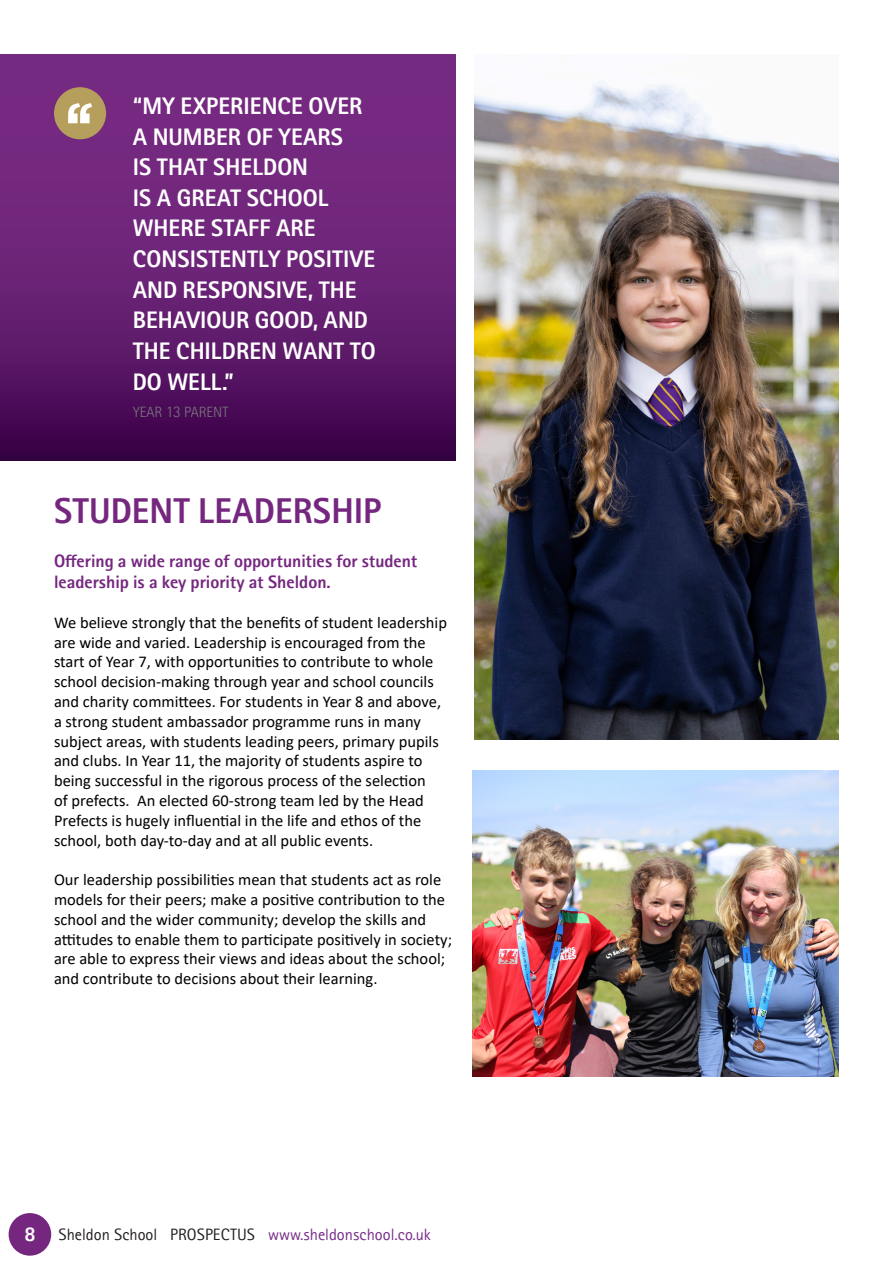
<style>
.page{position:relative;width:893px;height:1263px;background:#fff}
.page>*{position:absolute;margin:0;border:0;box-sizing:border-box;transform-origin:0 0}
.t1{font:700 36px "Rotis II Sans Pro";color:#75277f}
.t2{font:700 24px/30.6px "Rotis II Sans Pro";color:#fff}
.t3{font:700 18px/21.6px "Rotis II Sans Pro";color:#75277f}
.t4{font:16.5px/19.8px "Calibri";color:#000}
.t5{font:16.5px "Rotis II Sans Pro";color:#231f20}
.t6{font:300 15px "Rotis II Sans Pro";color:#7f7f7f}
.s1{font-weight:700;font-size:19.35px;color:#fff}
.s2{color:#772e89}
</style>
<div class="page">
<img style="left:474px;top:80px;width:365px;height:659px">
<img style="left:472px;top:770px;width:367px;height:307px">
<svg style="left:0;top:54px;width:455px;height:406px;background:#641e70"></svg>
<div style="left:54px;top:87px;width:52px;height:52px;background:#b69f5c;border-radius:50%"></div>
<svg style="left:68px;top:103px;width:24px;height:20px"></svg>
<div style="left:9px;top:1213px;width:42px;height:43px;background:#75277f;border-radius:50%"></div>
<p class="t2" style="left:133px;top:91px;width:244px">“MY EXPERIENCE OVER<br>A NUMBER OF YEARS<br>IS THAT SHELDON<br>IS A GREAT SCHOOL<br>WHERE STAFF ARE<br>CONSISTENTLY POSITIVE<br>AND RESPONSIVE, THE<br>BEHAVIOUR GOOD, AND<br>THE CHILDREN WANT TO<br>DO WELL.”</p>
<p class="t6" style="left:133px;top:404px;width:97px">YEAR 13 PARENT</p>
<p class="t1" style="left:54px;top:491px;width:329px">STUDENT LEADERSHIP</p>
<p class="t3" style="left:54px;top:550px;width:365px">Offering a wide range of opportunities for student leadership is a key priority at Sheldon.</p>
<p class="t4" style="left:54px;top:612px;width:395px">We believe strongly that the benefits of student leadership are wide and varied. Leadership is encouraged from the start of Year 7, with opportunities to contribute to whole school decision-making through year and school councils and charity committees. For students in Year 8 and above, a strong student ambassador programme runs in many subject areas, with students leading peers, primary pupils and clubs. In Year 11, the majority of students aspire to being successful in the rigorous process of the selection<br>of prefects. An elected 60-strong team led by the Head Prefects is hugely influential in the life and ethos of the school, both day-to-day and at all public events.</p>
<p class="t4" style="left:54px;top:869px;width:400px">Our leadership possibilities mean that students act as role models for their peers; make a positive contribution to the school and the wider community; develop the skills and attitudes to enable them to participate positively in society; are able to express their views and ideas about the school; and contribute to decisions about their learning.</p>
<p class="t5" style="left:25px;top:1225px;width:408px"><span class="s1">8</span> Sheldon School PROSPECTUS <span class="s2">www.sheldonschool.co.uk</span></p>
</div>
